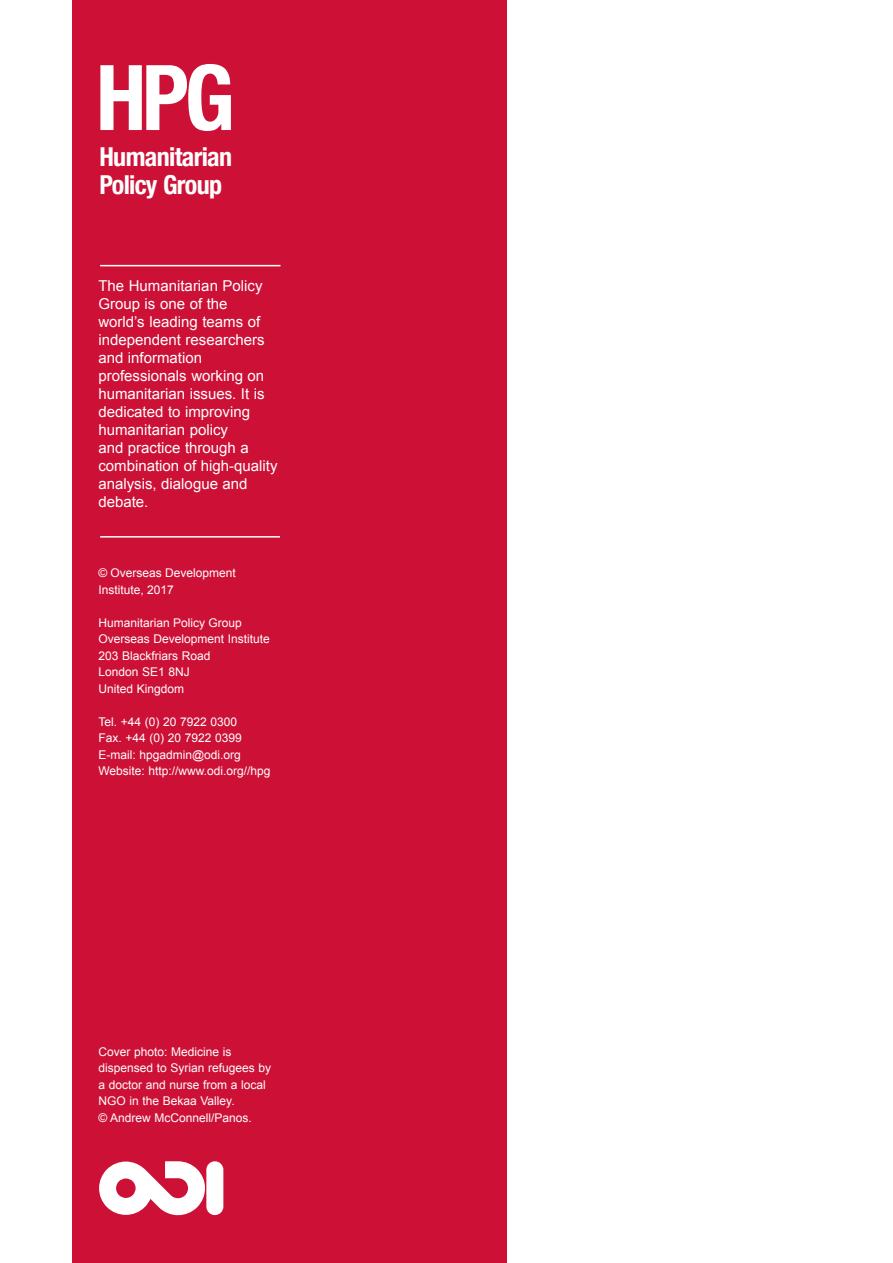
<style>
.page{position:relative;width:893px;height:1263px;background:#fff}
.page>*{position:absolute;margin:0;border:0;box-sizing:border-box;transform-origin:0 0}
.t1{font:700 condensed 90.75px "Helvetica Neue";color:#fff}
.t2{font:700 condensed 26.1px "Helvetica Neue";letter-spacing:-.025em;color:#fff}
.t3{font:15px/18px "Arial";color:#fff}
.body_txt{font:12px/16.5px "Arial";color:#fff}
</style>
<div class="page">
<div style="left:72px;top:0;width:435px;height:1263px;background:#cd1136"></div>
<svg style="left:99px;top:1161px;width:106px;height:54px"></svg>
<div style="left:206px;top:1161px;width:17px;height:54px;background:#fff;border-radius:8px"></div>
<hr style="left:100px;top:265px;width:180px;height:1px;background:#fff">
<hr style="left:100px;top:536px;width:180px;height:2px;background:#fff">
<p class="t1" style="left:96px;top:43px;width:140px">HPG</p>
<p class="t2" style="left:99px;top:141px;width:134px">Humanitarian</p>
<p class="t2" style="left:99px;top:168px;width:124px">Policy Group</p>
<p class="t3" style="left:98px;top:276px;width:181px">The Humanitarian Policy<br>Group is one of the world’s leading teams of independent researchers and information professionals working on humanitarian issues. It is dedicated to improving humanitarian policy<br>and practice through a combination of high-quality analysis, dialogue and debate.</p>
<p class="body_txt" style="left:98px;top:565px;width:139px">© Overseas Development<br>Institute, 2017</p>
<p class="body_txt" style="left:98px;top:614px;width:145px">Humanitarian Policy Group</p>
<p class="body_txt" style="left:98px;top:631px;width:173px">Overseas Development Institute</p>
<p class="body_txt" style="left:98px;top:647px;width:114px">203 Blackfriars Road</p>
<p class="body_txt" style="left:98px;top:664px;width:93px">London SE1 8NJ</p>
<p class="body_txt" style="left:98px;top:680px;width:87px">United Kingdom</p>
<p class="body_txt" style="left:98px;top:713px;width:140px">Tel. +44 (0) 20 7922 0300</p>
<p class="body_txt" style="left:98px;top:730px;width:145px">Fax. +44 (0) 20 7922 0399</p>
<p class="body_txt" style="left:98px;top:746px;width:144px">E-mail: hpgadmin@odi.org</p>
<p class="body_txt" style="left:98px;top:763px;width:174px">Website: http://www.odi.org//hpg</p>
<p class="body_txt" style="left:98px;top:1043px;width:174px">Cover photo: Medicine is dispensed to Syrian refugees by a doctor and nurse from a local<br>NGO in the Bekaa Valley.</p>
<p class="body_txt" style="left:98px;top:1109px;width:155px">© Andrew McConnell/Panos.</p>
</div>
